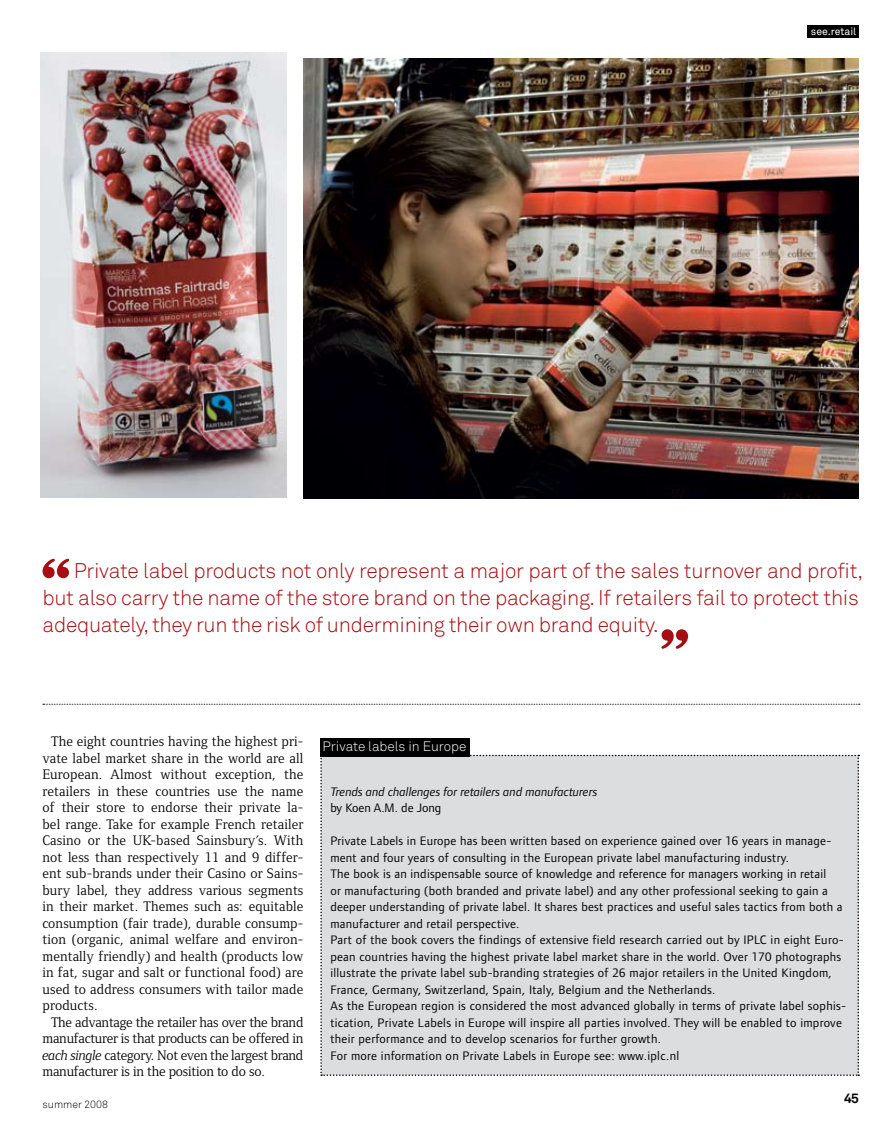
<style>
.page{position:relative;width:893px;height:1127px;background:#fff}
.page>*{position:absolute;margin:0;border:0;box-sizing:border-box;transform-origin:0 0}
.t1{font:300 21px/27px "Unibrand";letter-spacing:-.015em;color:#a70e13}
.t2{font:14.25px "Foundry Form Serif";letter-spacing:.01em;color:#000}
.t3{font:14.25px "Foundry Form Serif";letter-spacing:-.015em;color:#000}
.t4{font:300 13.5px "Unibrand";color:#fff}
.t5{font:700 13.5px "Unibrand";color:#000}
.t6{font:12.75px/16.5px "Foundry Form Sans";letter-spacing:.02em;color:#000}
.t7{font:italic 12.75px "Foundry Form Sans";color:#000}
.t8{font:12.75px "Foundry Form Sans";color:#000}
.t9{font:300 10.5px "Unibrand";color:#000}
.t10{font:10.5px "Unibrand";color:#fff}
.s1{font-style:italic}
</style>
<div class="page">
<div style="left:807px;top:25px;width:52px;height:13px;background:#000"></div>
<svg style="left:43px;top:704px;width:817px;height:1px"></svg>
<img style="left:303px;top:59px;width:556px;height:440px">
<svg style="left:43px;top:559px;width:26px;height:19px"></svg>
<svg style="left:661px;top:629px;width:27px;height:20px"></svg>
<div style="left:320px;top:755px;width:539px;height:321px;background:#dcddde"></div>
<div style="left:320px;top:738px;width:150px;height:18px;background:#000"></div>
<img style="left:41px;top:53px;width:246px;height:444px">
<p class="t10" style="left:811px;top:25px;width:47px">see.retail</p>
<p class="t1" style="left:42px;top:558px;width:822px;text-indent:31px">Private label products not only represent a major part of the sales turnover and profit, but also carry the name of the store brand on the packaging. If retailers fail to protect this adequately, they run the risk of undermining their own brand equity.</p>
<p class="t2" style="left:51px;top:733px;width:254px">The eight countries having the highest pri-</p>
<p class="t2" style="left:43px;top:750px;width:262px">vate label market share in the world are all</p>
<p class="t2" style="left:43px;top:766px;width:262px">European. Almost without exception, the</p>
<p class="t2" style="left:43px;top:783px;width:262px">retailers in these countries use the name</p>
<p class="t2" style="left:43px;top:799px;width:262px">of their store to endorse their private la-</p>
<p class="t2" style="left:43px;top:816px;width:262px">bel range. Take for example French retailer</p>
<p class="t2" style="left:43px;top:832px;width:262px">Casino or the UK-based Sainsbury’s. With</p>
<p class="t2" style="left:43px;top:849px;width:262px">not less than respectively 11 and 9 differ-</p>
<p class="t2" style="left:43px;top:865px;width:262px">ent sub-brands under their Casino or Sains-</p>
<p class="t2" style="left:43px;top:882px;width:262px">bury label, they address various segments</p>
<p class="t2" style="left:43px;top:898px;width:262px">in their market. Themes such as: equitable</p>
<p class="t2" style="left:43px;top:915px;width:262px">consumption (fair trade), durable consump-</p>
<p class="t2" style="left:43px;top:931px;width:262px">tion (organic, animal welfare and environ-</p>
<p class="t2" style="left:43px;top:948px;width:262px">mentally friendly) and health (products low</p>
<p class="t2" style="left:43px;top:964px;width:262px">in fat, sugar and salt or functional food) are</p>
<p class="t2" style="left:43px;top:981px;width:262px">used to address consumers with tailor made</p>
<p class="t2" style="left:43px;top:997px;width:57px">products.</p>
<p class="t3" style="left:51px;top:1014px;width:254px">The advantage the retailer has over the brand</p>
<p class="t3" style="left:43px;top:1030px;width:262px">manufacturer is that products can be offered in</p>
<p class="t3" style="left:43px;top:1047px;width:262px"><span class="s1">each single</span> category. Not even the largest brand</p>
<p class="t3" style="left:43px;top:1063px;width:224px">manufacturer is in the position to do so.</p>
<p class="t9" style="left:43px;top:1098px;width:67px">summer 2008</p>
<p class="t4" style="left:322px;top:738px;width:145px">Private labels in Europe</p>
<p class="t7" style="left:330px;top:784px;width:269px">Trends and challenges for retailers and manufacturers</p>
<p class="t8" style="left:330px;top:800px;width:113px">by Koen A.M. de Jong</p>
<p class="t6" style="left:330px;top:832px;width:517px">Private Labels in Europe has been written based on experience gained over 16 years in manage&shy;ment and four years of consulting in the European private label manufacturing industry.<br>The book is an indispensable source of knowledge and reference for managers working in retail<br>or manufacturing (both branded and private label) and any other professional seeking to gain a deeper understanding of private label. It shares best practices and useful sales tactics from both a manufacturer and retail perspective.<br>Part of the book covers the findings of extensive field research carried out by IPLC in eight Euro&shy;pean countries having the highest private label market share in the world. Over 170 photographs illustrate the private label sub-branding strategies of 26 major retailers in the United Kingdom, France, Germany, Switzerland, Spain, Italy, Belgium and the Netherlands.<br>As the European region is considered the most advanced globally in terms of private label sophis&shy;tication, Private Labels in Europe will inspire all parties involved. They will be enabled to improve their performance and to develop scenarios for further growth.<br>For more information on Private Labels in Europe see: www.iplc.nl</p>
<p class="t5" style="left:844px;top:1089px;width:16px">45</p>
</div>
